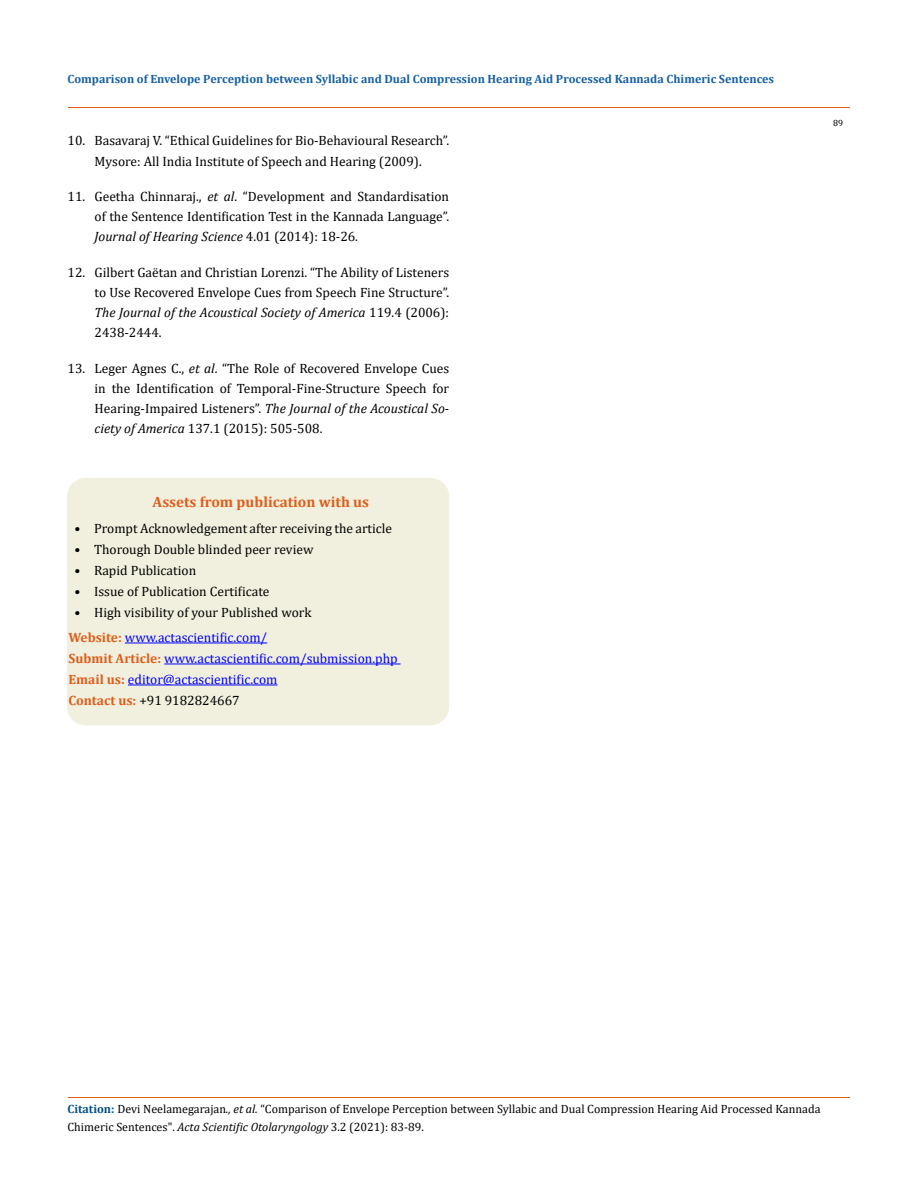
<style>
.page{position:relative;width:917px;height:1188px;background:#fff}
.page>*{position:absolute;margin:0;border:0;box-sizing:border-box;transform-origin:0 0}
.t1{font:700 15px "Cambria";color:#e05d1a}
.t2{font:13.5px/20.2px "Cambria";color:#000;text-align:justify}
.t3{font:13.5px/21px "Cambria";color:#00f}
.t4{font:12px/18px "Cambria";color:#000}
.t5{font:700 12px "Cambria";color:#1560a6}
.t6{font:9px "Cambria";color:#000}
.s1{font-style:italic}
.s2{font-weight:700;color:#e05d1a}
.s3{color:#000}
.s4{font-weight:700;color:#035089}
</style>
<div class="page">
<div style="left:68px;top:479px;width:380px;height:246px;background:#f1f0de;border-radius:18px"></div>
<div style="left:67px;top:478px;width:382px;height:247px;border:2px solid #f1f0de;border-radius:18px"></div>
<hr style="left:125px;top:643px;width:142px;height:1px;background:#00f">
<hr style="left:164px;top:664px;width:236px;height:1px;background:#00f">
<hr style="left:128px;top:685px;width:149px;height:1px;background:#00f">
<hr style="left:68px;top:108px;width:781px;height:1px;background:#e05d1a">
<hr style="left:68px;top:1097px;width:781px;height:1px;background:#e05d1a">
<p class="t5" style="left:68px;top:70px;width:708px">Comparison of Envelope Perception between Syllabic and Dual Compression Hearing Aid Processed Kannada Chimeric Sentences</p>
<p class="t2" style="left:68px;top:131px;width:383px;text-align:center">10. Basavaraj V. “Ethical Guidelines for Bio-Behavioural Research”.<br>Mysore: All India Institute of Speech and Hearing (2009).</p>
<p class="t2" style="left:94px;top:186px;width:356px;text-indent:-27px">11. Geetha Chinnaraj., <span class="s1">et al</span>. “Development and Standardisation of the Sentence Identification Test in the Kannada Language”.<br><span class="s1">Journal of Hearing Science</span> 4.01 (2014): 18-26.</p>
<p class="t2" style="left:94px;top:262px;width:356px;text-indent:-27px">12. Gilbert Gaëtan and Christian Lorenzi. “The Ability of Listeners to Use Recovered Envelope Cues from Speech Fine Structure”.<br><span class="s1">The Journal of the Acoustical Society of America</span> 119.4 (2006):<br>2438-2444.</p>
<p class="t2" style="left:94px;top:358px;width:356px;text-indent:-27px">13. Leger Agnes C., <span class="s1">et al</span>. “The Role of Recovered Envelope Cues in the Identification of Temporal-Fine-Structure Speech for Hearing-Impaired Listeners”. <span class="s1">The Journal of the Acoustical So&shy;ciety of America</span> 137.1 (2015): 505-508.</p>
<p class="t1" style="left:153px;top:491px;width:218px">Assets from publication with us</p>
<p class="t2" style="left:75px;top:518px;width:319px">• Prompt Acknowledgement after receiving the article</p>
<p class="t2" style="left:75px;top:539px;width:240px">• Thorough Double blinded peer review</p>
<p class="t2" style="left:75px;top:560px;width:123px">• Rapid Publication</p>
<p class="t2" style="left:75px;top:581px;width:196px">• Issue of Publication Certificate</p>
<p class="t2" style="left:75px;top:602px;width:238px">• High visibility of your Published work</p>
<p class="t3" style="left:68px;top:627px;width:330px"><span class="s2">Website:</span> www.actascientific.com/<br><span class="s2">Submit Article:</span> www.actascientific.com/submission.php <span class="s2">Email us:</span> editor@actascientific.com<br><span class="s2">Contact us:</span> <span class="s3">+91 9182824667</span></p>
<p class="t6" style="left:833px;top:118px;width:11px">89</p>
<p class="t4" style="left:68px;top:1099px;width:754px"><span class="s4">Citation:</span> Devi Neelamegarajan<span class="s1">., et al.</span> “Comparison of Envelope Perception between Syllabic and Dual Compression Hearing Aid Processed Kannada<br>Chimeric Sentences". <span class="s1">Acta Scientific Otolaryngology</span> 3.2 (2021): 83-89.</p>
</div>
